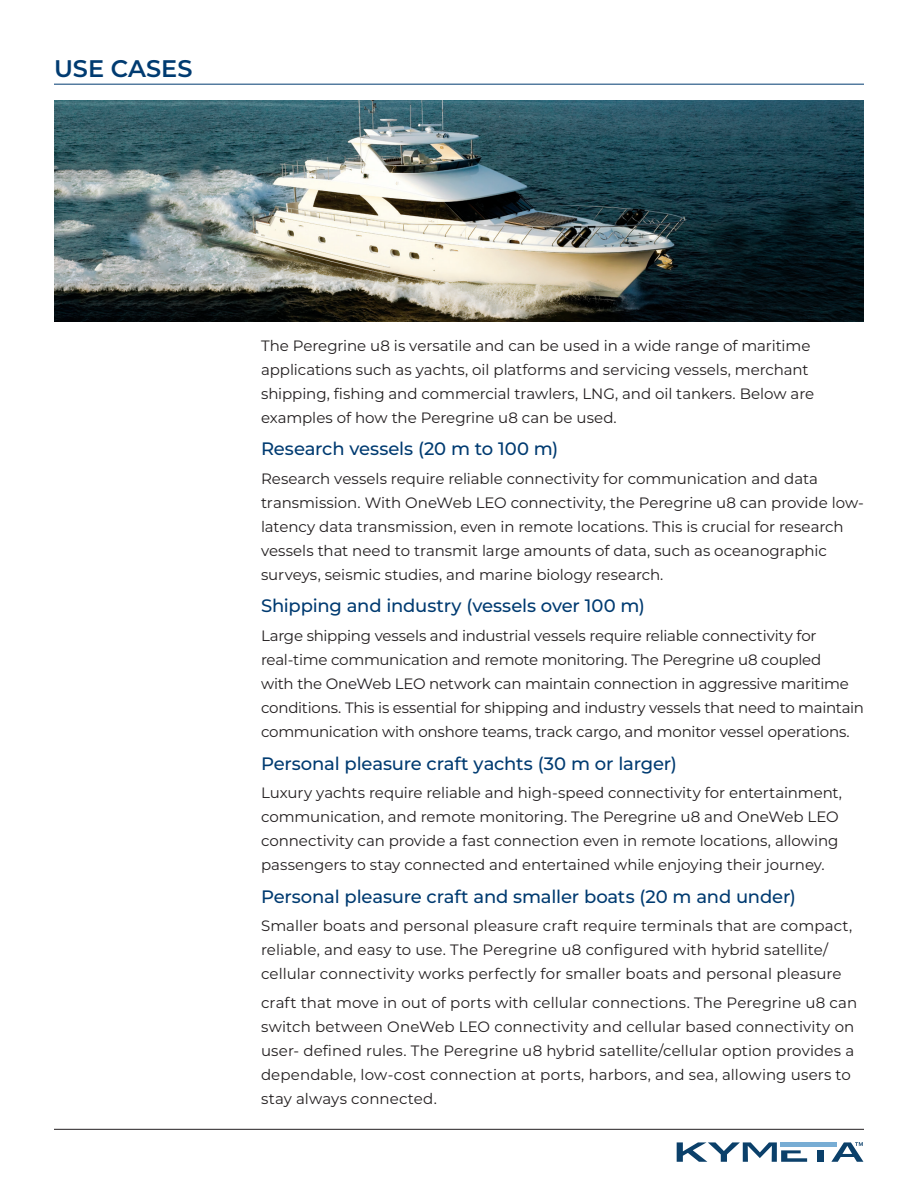
<style>
.page{position:relative;width:918px;height:1188px;background:#fff}
.page>*{position:absolute;margin:0;border:0;box-sizing:border-box;transform-origin:0 0}
.subhead{font:100 24px "Montserrat";color:#003b71}
.subsub_head{font:100 18px "Montserrat";letter-spacing:-.01em;color:#003b71}
.Copy{font:100 15px/24px "Montserrat";letter-spacing:-.005em;color:#231f20}
</style>
<div class="page">
<hr style="left:54px;top:84px;width:810px;height:1px;background:#003b71">
<img style="left:54px;top:100px;width:810px;height:222px">
<hr style="left:54px;top:1129px;width:810px;height:1px;background:#231f20">
<svg style="left:677px;top:1142px;width:130px;height:20px"></svg>
<div style="left:818px;top:1150px;width:6px;height:12px;background:#0b406a"></div>
<div style="left:781px;top:1142px;width:56px;height:5px;background:#78add4"></div>
<svg style="left:831px;top:1142px;width:32px;height:20px"></svg>
<p class="subhead" style="left:54px;top:53px;width:140px">USE CASES</p>
<p class="Copy" style="left:261px;top:333px;width:555px">The Peregrine u8 is versatile and can be used in a wide range of maritime applications such as yachts, oil platforms and servicing vessels, merchant shipping, fishing and commercial trawlers, LNG, and oil tankers. Below are examples of how the Peregrine u8 can be used.</p>
<p class="subsub_head" style="left:261px;top:437px;width:299px">Research vessels (20 m to 100 m)</p>
<p class="Copy" style="left:261px;top:466px;width:605px">Research vessels require reliable connectivity for communication and data transmission. With OneWeb LEO connectivity, the Peregrine u8 can provide low&shy;latency data transmission, even in remote locations. This is crucial for research vessels that need to transmit large amounts of data, such as oceanographic surveys, seismic studies, and marine biology research.</p>
<p class="subsub_head" style="left:261px;top:594px;width:385px">Shipping and industry (vessels over 100 m)</p>
<p class="Copy" style="left:261px;top:623px;width:604px">Large shipping vessels and industrial vessels require reliable connectivity for real-time communication and remote monitoring. The Peregrine u8 coupled<br>with the OneWeb LEO network can maintain connection in aggressive maritime conditions. This is essential for shipping and industry vessels that need to maintain communication with onshore teams, track cargo, and monitor vessel operations.</p>
<p class="subsub_head" style="left:261px;top:751px;width:417px">Personal pleasure craft yachts (30 m or larger)</p>
<p class="Copy" style="left:261px;top:780px;width:583px">Luxury yachts require reliable and high-speed connectivity for entertainment, communication, and remote monitoring. The Peregrine u8 and OneWeb LEO connectivity can provide a fast connection even in remote locations, allowing passengers to stay connected and entertained while enjoying their journey.</p>
<p class="subsub_head" style="left:261px;top:884px;width:536px">Personal pleasure craft and smaller boats (20 m and under)</p>
<p class="Copy" style="left:261px;top:914px;width:593px">Smaller boats and personal pleasure craft require terminals that are compact, reliable, and easy to use. The Peregrine u8 configured with hybrid satellite/ cellular connectivity works perfectly for smaller boats and personal pleasure</p>
<p class="Copy" style="left:261px;top:990px;width:598px">craft that move in out of ports with cellular connections. The Peregrine u8 can switch between OneWeb LEO connectivity and cellular based connectivity on user- defined rules. The Peregrine u8 hybrid satellite/cellular option provides a dependable, low-cost connection at ports, harbors, and sea, allowing users to stay always connected.</p>
</div>
